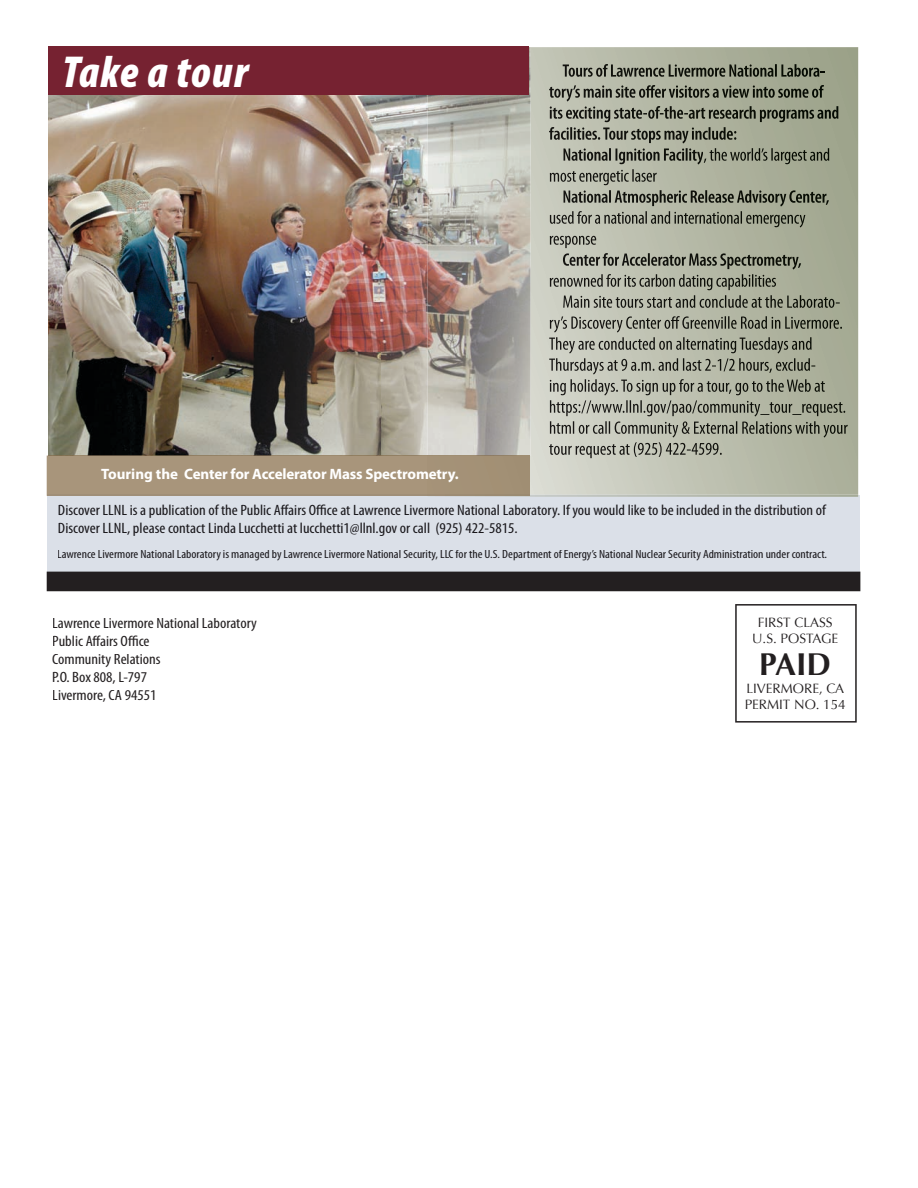
<style>
.page{position:relative;width:918px;height:1188px;background:#fff}
.page>*{position:absolute;margin:0;border:0;box-sizing:border-box;transform-origin:0 0}
.t1{font:italic 900 condensed 45px "Myriad Pro";letter-spacing:.025em;color:#fff}
.t2{font:700 31.5px "Optima";color:#231f20}
.t3{font:condensed 15px/18px "Myriad Pro";color:#19171b;scale:1.1 1}
.t4{font:condensed 15px/18px "Myriad Pro";color:#231f20;scale:1.1 1}
.t5{font:700 15px "Myriad Pro";letter-spacing:-.01em;color:#fff}
.t6{font:13.5px/16.2px "Optima";color:#231f20;text-align:center}
.t7{font:condensed 12px "Myriad Pro";color:#19171b;scale:1.1 1}
</style>
<div class="page">
<div style="left:47px;top:495px;width:813px;height:77px;background:#dbe0e8"></div>
<div style="left:47px;top:572px;width:813px;height:19px;background:#231f20"></div>
<svg style="left:735px;top:604px;width:122px;height:119px"></svg>
<svg style="left:530px;top:47px;width:328px;height:409px;background:#b3b7a5"></svg>
<img style="left:563px;top:64px;width:256px;height:13px">
<img style="left:549px;top:85px;width:275px;height:16px">
<img style="left:550px;top:106px;width:289px;height:16px">
<img style="left:549px;top:127px;width:188px;height:16px">
<img style="left:564px;top:148px;width:140px;height:16px">
<svg style="left:704px;top:148px;width:126px;height:16px;background:#838775"></svg>
<img style="left:550px;top:169px;width:107px;height:16px">
<img style="left:564px;top:190px;width:265px;height:17px">
<img style="left:550px;top:211px;width:256px;height:16px">
<img style="left:550px;top:236px;width:46px;height:12px">
<img style="left:563px;top:253px;width:238px;height:17px">
<img style="left:550px;top:274px;width:229px;height:16px">
<img style="left:563px;top:295px;width:277px;height:13px">
<img style="left:550px;top:316px;width:296px;height:17px">
<img style="left:549px;top:337px;width:263px;height:17px">
<img style="left:549px;top:358px;width:266px;height:17px">
<img style="left:550px;top:379px;width:275px;height:17px">
<img style="left:550px;top:400px;width:295px;height:17px">
<img style="left:550px;top:421px;width:298px;height:17px">
<img style="left:549px;top:442px;width:174px;height:14px">
<img style="left:48px;top:47px;width:482px;height:409px">
<div style="left:48px;top:46px;width:481px;height:49px;background:#762231"></div>
<svg style="left:47px;top:456px;width:811px;height:41px;background:#b4ab97"></svg>
<hr style="left:47px;top:495px;width:381px;height:1px;background:#a08f78">
<div style="left:428px;top:456px;width:101px;height:39px;background:#a49176"></div>
<hr style="left:428px;top:495px;width:101px;height:1px;background:#9c8c73">
<h1 class="t1" style="left:62px;top:44px;width:187px">Take a tour</h1>
<p class="t5" style="left:101px;top:464px;width:359px">Touring the Center for Accelerator Mass Spectrometry.</p>
<p class="t3" style="left:58px;top:501px;width:700px">Discover LLNL is a publication of the Public Affairs Office at Lawrence Livermore National Laboratory. If you would like to be included in the distribution of<br>Discover LLNL, please contact Linda Lucchetti at lucchetti1@llnl.gov or call (925) 422-5815.</p>
<p class="t7" style="left:57px;top:547px;width:702px">Lawrence Livermore National Laboratory is managed by Lawrence Livermore National Security, LLC for the U.S. Department of Energy’s National Nuclear Security Administration under contract.</p>
<p class="t4" style="left:52px;top:614px;width:188px">Lawrence Livermore National Laboratory<br>Public Affairs Office<br>Community Relations<br>P.O. Box 808, L-797<br>Livermore, CA 94551</p>
<p class="t6" style="left:752px;top:614px;width:88px">FIRST CLASS<br>U.S. POSTAGE</p>
<h2 class="t2" style="left:759px;top:646px;width:73px">PAID</h2>
<p class="t6" style="left:745px;top:680px;width:102px;text-align:left">LIVERMORE, CA<br>PERMIT NO. 154</p>
</div>
